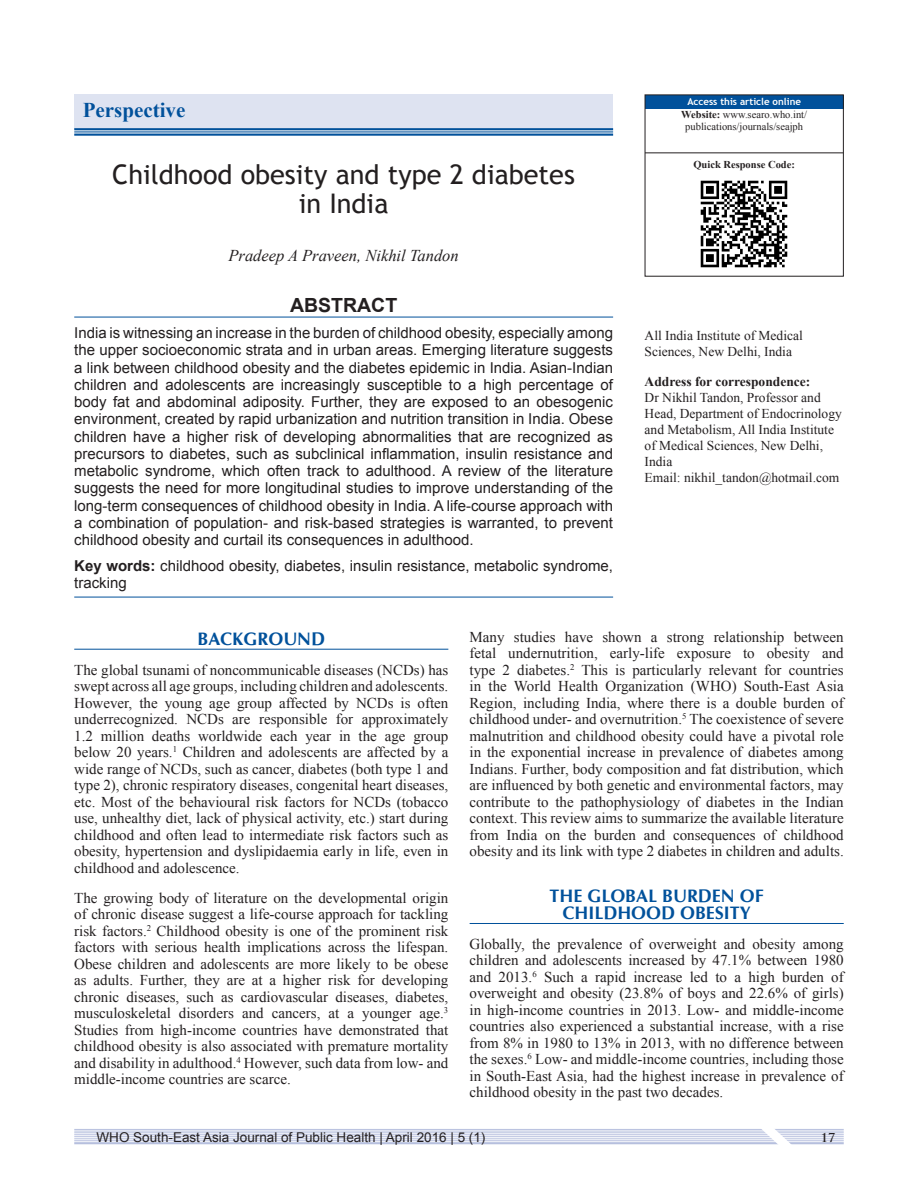
<style>
.page{position:relative;width:918px;height:1188px;background:#fff}
.page>*{position:absolute;margin:0;border:0;box-sizing:border-box;transform-origin:0 0}
.t1{font:27px/29.7px "Trebuchet MS";color:#231f20;text-align:center}
.t2{font:700 21px "Times New Roman";color:#01519b}
.t3{font:700 19.5px "Arial";color:#231f20}
.t4{font:700 18px/16.5px "CG Omega";color:#01519b;text-align:center}
.t5{font:italic 16.5px "Times New Roman";color:#231f20}
.t6{font:15px/16.5px "Times New Roman";color:#231f20;text-align:justify}
.t7{font:15px/17.2px "Arial";color:#231f20;text-align:justify}
.t8{font:13.5px/16px "Times New Roman";color:#231f20}
.t9{font:13.5px "Arial";color:#231f20}
.t10{font:700 13.5px "Times New Roman";color:#231f20}
.t11{font:700 12px "Trajan Pro";color:#231f20}
.t12{font:10.5px/11.6px "Times New Roman";color:#231f20;text-align:center}
.t13{font:700 10.5px "Times New Roman";color:#231f20}
.t14{font:700 9.75px "Trebuchet MS";color:#fff}
.s1{font-weight:700}
</style>
<div class="page">
<hr style="left:74px;top:1129px;width:770px;height:1px;background:#b6bfde">
<hr style="left:74px;top:1131px;width:770px;height:1px;background:#b6bfde">
<hr style="left:74px;top:1132px;width:770px;height:1px;background:#b6bfde">
<hr style="left:74px;top:1134px;width:770px;height:1px;background:#b6bfde">
<hr style="left:74px;top:1136px;width:770px;height:1px;background:#b6bfde">
<hr style="left:74px;top:1138px;width:770px;height:1px;background:#b6bfde">
<hr style="left:74px;top:1140px;width:770px;height:1px;background:#b6bfde">
<hr style="left:74px;top:1142px;width:770px;height:2px;background:#b6bfde">
<svg style="left:742px;top:1129px;width:63px;height:16px"></svg>
<div style="left:74px;top:94px;width:539px;height:35px;background:#dee3f1"></div>
<hr style="left:74px;top:128px;width:539px;height:2px;background:#01519b">
<hr style="left:74px;top:131px;width:539px;height:1px;background:#01519b">
<hr style="left:74px;top:134px;width:539px;height:2px;background:#01519b">
<div style="left:645px;top:95px;width:198px;height:14px;background:#01519b"></div>
<hr style="left:645px;top:152px;width:198px;height:1px;background:#231f20">
<img style="left:700px;top:180px;width:88px;height:88px">
<hr style="left:74px;top:317px;width:539px;height:1px;background:#01519b">
<hr style="left:74px;top:597px;width:539px;height:1px;background:#01519b">
<hr style="left:74px;top:649px;width:374px;height:1px;background:#01519b">
<hr style="left:470px;top:923px;width:374px;height:1px;background:#01519b">
<h2 class="t2" style="left:83px;top:96px;width:104px">Perspective</h2>
<h1 class="t1" style="left:112px;top:160px;width:464px">Childhood obesity and type 2 diabetes in India</h1>
<p class="t5" style="left:229px;top:244px;width:232px">Pradeep A Praveen, Nikhil Tandon</p>
<h3 class="t3" style="left:290px;top:293px;width:109px">Abstract</h3>
<p class="t7" style="left:74px;top:324px;width:540px">India is witnessing an increase in the burden of childhood obesity, especially among the upper socioeconomic strata and in urban areas. Emerging literature suggests a link between childhood obesity and the diabetes epidemic in India. Asian-Indian children and adolescents are increasingly susceptible to a high percentage of body fat and abdominal adiposity. Further, they are exposed to an obesogenic environment, created by rapid urbanization and nutrition transition in India. Obese children have a higher risk of developing abnormalities that are recognized as precursors to diabetes, such as subclinical inflammation, insulin resistance and metabolic syndrome, which often track to adulthood. A review of the literature suggests the need for more longitudinal studies to improve understanding of the long-term consequences of childhood obesity in India. A life-course approach with a combination of population- and risk-based strategies is warranted, to prevent childhood obesity and curtail its consequences in adulthood.</p>
<p class="t7" style="left:74px;top:557px;width:540px"><span class="s1">Key words:</span> childhood obesity, diabetes, insulin resistance, metabolic syndrome, tracking</p>
<p class="t14" style="left:687px;top:96px;width:115px">Access this article online</p>
<p class="t12" style="left:681px;top:109px;width:127px"><span class="s1">Website:</span> www.searo.who.int/ publications/journals/seajph</p>
<p class="t13" style="left:693px;top:158px;width:103px">Quick Response Code:</p>
<p class="t8" style="left:645px;top:327px;width:160px">All India Institute of Medical<br>Sciences, New Delhi, India</p>
<p class="t10" style="left:645px;top:372px;width:167px">Address for correspondence:</p>
<p class="t8" style="left:645px;top:389px;width:199px">Dr Nikhil Tandon, Professor and<br>Head, Department of Endocrinology and Metabolism, All India Institute of Medical Sciences, New Delhi,<br>India<br>Email: nikhil_tandon@hotmail.com</p>
<p class="t4" style="left:197px;top:630px;width:129px">BACKGROUND</p>
<p class="t6" style="left:74px;top:661px;width:376px">The global tsunami of noncommunicable diseases (NCDs) has swept across all age groups, including children and adolescents.<br>However, the young age group affected by NCDs is often underrecognized. NCDs are responsible for approximately 1.2 million deaths worldwide each year in the age group below 20 years.<sup>1</sup> Children and adolescents are affected by a wide range of NCDs, such as cancer, diabetes (both type 1 and type 2), chronic respiratory diseases, congenital heart diseases, etc. Most of the behavioural risk factors for NCDs (tobacco use, unhealthy diet, lack of physical activity, etc.) start during childhood and often lead to intermediate risk factors such as obesity, hypertension and dyslipidaemia early in life, even in childhood and adolescence.</p>
<p class="t6" style="left:74px;top:889px;width:376px">The growing body of literature on the developmental origin of chronic disease suggest a life-course approach for tackling risk factors.<sup>2</sup> Childhood obesity is one of the prominent risk factors with serious health implications across the lifespan.<br>Obese children and adolescents are more likely to be obese as adults. Further, they are at a higher risk for developing chronic diseases, such as cardiovascular diseases, diabetes, musculoskeletal disorders and cancers, at a younger age.<sup>3<br></sup>Studies from high-income countries have demonstrated that childhood obesity is also associated with premature mortality and disability in adulthood.<sup>4</sup> However, such data from low- and middle-income countries are scarce.</p>
<p class="t6" style="left:470px;top:628px;width:376px">Many studies have shown a strong relationship between fetal undernutrition, early-life exposure to obesity and type 2 diabetes.<sup>2</sup> This is particularly relevant for countries in the World Health Organization (WHO) South-East Asia Region, including India, where there is a double burden of childhood under- and overnutrition.<sup>5</sup> The coexistence of severe malnutrition and childhood obesity could have a pivotal role in the exponential increase in prevalence of diabetes among Indians. Further, body composition and fat distribution, which are influenced by both genetic and environmental factors, may contribute to the pathophysiology of diabetes in the Indian context. This review aims to summarize the available literature from India on the burden and consequences of childhood obesity and its link with type 2 diabetes in children and adults.</p>
<p class="t4" style="left:550px;top:888px;width:213px">THE GLOBAL BURDEN OF<br>CHI LDHOOD OBESITY</p>
<p class="t6" style="left:470px;top:935px;width:376px">Globally, the prevalence of overweight and obesity among children and adolescents increased by 47.1% between 1980 and 2013.<sup>6</sup> Such a rapid increase led to a high burden of overweight and obesity (23.8% of boys and 22.6% of girls) in high-income countries in 2013. Low- and middle-income countries also experienced a substantial increase, with a rise from 8% in 1980 to 13% in 2013, with no difference between the sexes.<sup>6</sup> Low- and middle-income countries, including those in South-East Asia, had the highest increase in prevalence of childhood obesity in the past two decades.</p>
<p class="t9" style="left:97px;top:1128px;width:390px">WHO South-East Asia Journal of Public Health | April 2016 | 5 (1)</p>
<p class="t11" style="left:821px;top:1130px;width:16px">17</p>
</div>
